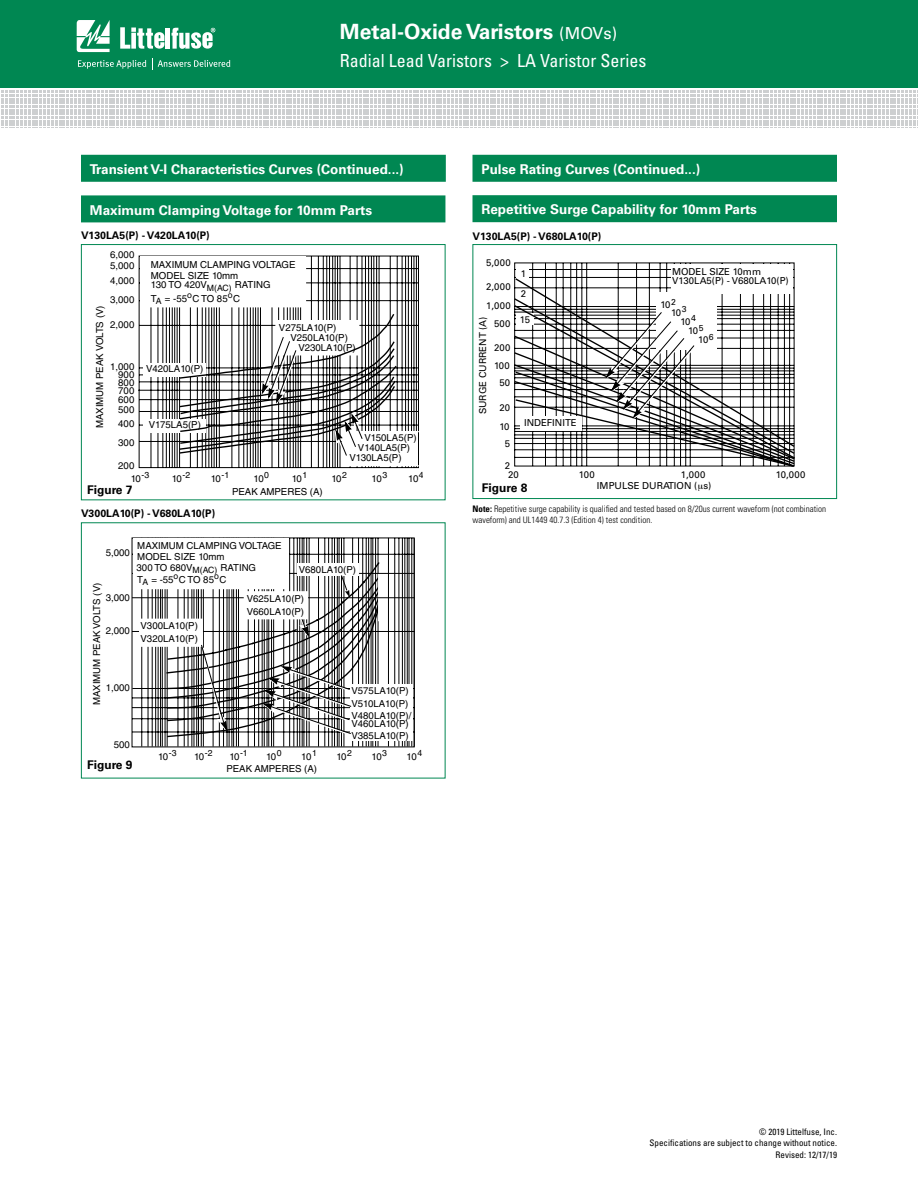
<style>
.page{position:relative;width:918px;height:1188px;background:#fff}
.page>*{position:absolute;margin:0;border:0;box-sizing:border-box;transform-origin:0 0}
.t1{font:700 21px "Univers LT Std";color:#fff}
.t2{font:condensed 18px "Univers LT Std";color:#fff}
.t3{font:700 13.5px "Univers LT Std";color:#fff}
.t4{font:700 12px "Univers LT Std";color:#000}
.t5{font:700 10.5px "Univers LT Std";color:#000}
.t6{font:9.6px/8.1px "Helvetica LT Std";color:#000}
.t7{font:9.6px/17.9px "Univers LT Std";color:#000}
.t8{font:300 condensed 9px/10.8px "Univers LT Std";color:#000}
.t9{font:condensed 9px/10.8px "Univers LT Std";color:#000;text-align:right}
.s1{font-weight:400;font-size:16.5px}
.s2{font-weight:700}
</style>
<div class="page">
<div style="left:0;top:0;width:918px;height:88px;background:#008752"></div>
<svg style="left:1px;top:91px;width:917px;height:37px"></svg>
<svg style="left:77px;top:20px;width:33px;height:32px"></svg>
<hr style="left:166px;top:28px;width:4px;height:21px;background:#fff">
<svg style="left:172px;top:28px;width:43px;height:21px"></svg>
<svg style="left:120px;top:27px;width:44px;height:22px"></svg>
<svg style="left:78px;top:60px;width:68px;height:9px"></svg>
<svg style="left:152px;top:58px;width:78px;height:11px"></svg>
<svg style="left:131px;top:537px;width:284px;height:211px"></svg>
<div style="left:378px;top:573px;width:6px;height:48px;background:#fff"></div>
<div style="left:350px;top:685px;width:63px;height:56px;background:#fff"></div>
<div style="left:139px;top:619px;width:64px;height:28px;background:#fff"></div>
<hr style="left:414px;top:538px;width:1px;height:209px;background:#000">
<hr style="left:132px;top:597px;width:282px;height:1px;background:#000">
<hr style="left:132px;top:573px;width:282px;height:1px;background:#000">
<div style="left:133px;top:538px;width:155px;height:51px;background:#fff"></div>
<svg style="left:166px;top:561px;width:216px;height:177px"></svg>
<div style="left:81px;top:195px;width:364px;height:27px;background:#008752"></div>
<div style="left:81px;top:155px;width:365px;height:27px;background:#008752"></div>
<svg style="left:138px;top:255px;width:281px;height:213px"></svg>
<div style="left:140px;top:256px;width:166px;height:51px;background:#fff"></div>
<div style="left:144px;top:363px;width:62px;height:14px;background:#fff"></div>
<div style="left:144px;top:419px;width:62px;height:14px;background:#fff"></div>
<div style="left:342px;top:432px;width:75px;height:34px;background:#fff"></div>
<svg style="left:178px;top:312px;width:220px;height:145px"></svg>
<div style="left:81px;top:244px;width:365px;height:256px;border:1px solid #008752"></div>
<div style="left:472px;top:195px;width:365px;height:27px;background:#008752"></div>
<svg style="left:514px;top:262px;width:281px;height:15px"></svg>
<div style="left:516px;top:269px;width:13px;height:12px;background:#fff"></div>
<div style="left:671px;top:264px;width:122px;height:30px;background:#fff"></div>
<svg style="left:514px;top:277px;width:281px;height:34px"></svg>
<svg style="left:514px;top:311px;width:281px;height:156px"></svg>
<div style="left:472px;top:244px;width:365px;height:255px;border:1px solid #008752"></div>
<div style="left:472px;top:155px;width:365px;height:27px;background:#008752"></div>
<h1 class="t1" style="left:340px;top:23px;width:279px">Metal-Oxide Varistors <span class="s1">(MOVs)</span></h1>
<h2 class="t2" style="left:340px;top:54px;width:308px">Radial Lead Varistors &gt; LA Varistor Series</h2>
<h3 class="t3" style="left:90px;top:164px;width:315px">Transient V-I Characteristics Curves (Continued...)</h3>
<h3 class="t3" style="left:90px;top:204px;width:284px">Maximum Clamping Voltage for 10mm Parts</h3>
<p class="t5" style="left:81px;top:231px;width:130px">V130LA5(P) - V420LA10(P)</p>
<p class="t6" style="left:110px;top:250px;width:26px;line-height:11.1px">6,000<br>5,000</p>
<p class="t6" style="left:110px;top:272px;width:26px;line-height:18.5px">4,000<br>3,000</p>
<p class="t6" style="left:151px;top:261px;width:146px;line-height:10.1px">MAXIMUM CLAMPING VOLTAGE<br>MODEL SIZE 10mm<br>130 TO 420V<sub>M(AC)</sub> RATING</p>
<p class="t6" style="left:151px;top:295px;width:91px">T<sub>A</sub> = -55<sup>o</sup>C TO 85<sup>o</sup>C</p>
<p class="t6" style="left:97px;top:428px;width:124px;rotate:-90deg">MAXIMUM PEAK VOLTS (V)</p>
<p class="t6" style="left:110px;top:322px;width:26px">2,000</p>
<p class="t6" style="left:290px;top:324px;width:59px;line-height:9.8px;text-indent:-11px">V275LA10(P)<br>V250LA10(P)</p>
<p class="t6" style="left:298px;top:344px;width:59px">V230LA10(P)</p>
<p class="t6" style="left:118px;top:363px;width:18px;text-align:justify;text-indent:-8px">1,000<br>900<br>800<br>700<br>600</p>
<p class="t6" style="left:118px;top:404px;width:18px;line-height:13.5px">500<br>400</p>
<p class="t6" style="left:118px;top:439px;width:18px">300</p>
<p class="t6" style="left:131px;top:475px;width:20px">10<sup>-3</sup></p>
<p class="t6" style="left:172px;top:475px;width:20px">10<sup>-2</sup></p>
<p class="t6" style="left:211px;top:475px;width:20px">10<sup>-1</sup></p>
<p class="t6" style="left:254px;top:475px;width:17px">10<sup>0</sup></p>
<p class="t6" style="left:292px;top:475px;width:17px">10<sup>1</sup></p>
<p class="t6" style="left:331px;top:475px;width:17px">10<sup>2</sup></p>
<p class="t6" style="left:408px;top:475px;width:17px">10<sup>4</sup></p>
<p class="t6" style="left:146px;top:366px;width:59px">V420LA10(P)</p>
<p class="t6" style="left:149px;top:422px;width:54px">V175LA5(P)</p>
<p class="t6" style="left:364px;top:434px;width:54px">V150LA5(P)</p>
<p class="t6" style="left:358px;top:444px;width:54px">V140LA5(P)</p>
<p class="t6" style="left:349px;top:454px;width:54px">V130LA5(P)</p>
<p class="t6" style="left:118px;top:463px;width:18px">200</p>
<p class="t6" style="left:372px;top:475px;width:17px">10<sup>3</sup></p>
<p class="t4" style="left:87px;top:485px;width:47px">Figure 7</p>
<p class="t5" style="left:81px;top:509px;width:136px">V300LA10(P) - V680LA10(P)</p>
<p class="t6" style="left:232px;top:488px;width:92px">PEAK AMPERES (A)</p>
<p class="t6" style="left:137px;top:542px;width:146px;line-height:10.4px">MAXIMUM CLAMPING VOLTAGE<br>MODEL SIZE 10mm</p>
<p class="t6" style="left:137px;top:576px;width:91px">T<sub>A</sub> = -55<sup>o</sup>C TO 85<sup>o</sup>C</p>
<p class="t6" style="left:106px;top:550px;width:26px">5,000</p>
<p class="t6" style="left:106px;top:594px;width:26px">3,000</p>
<p class="t6" style="left:106px;top:627px;width:26px">2,000</p>
<p class="t6" style="left:137px;top:564px;width:121px">300 TO 680V<sub>M(AC)</sub> RATING</p>
<p class="t6" style="left:299px;top:566px;width:59px">V680LA10(P)</p>
<p class="t6" style="left:93px;top:705px;width:124px;rotate:-90deg">MAXIMUM PEAK VOLTS (V)</p>
<p class="t6" style="left:247px;top:593px;width:59px;line-height:13px">V625LA10(P)<br>V660LA10(P)</p>
<p class="t6" style="left:141px;top:620px;width:59px;line-height:13px">V300LA10(P)<br>V320LA10(P)</p>
<p class="t6" style="left:106px;top:685px;width:26px">1,000</p>
<p class="t6" style="left:351px;top:685px;width:62px;line-height:12.5px">V575LA10(P)<br>V510LA10(P)<br>V480LA10(P)/</p>
<p class="t6" style="left:351px;top:719px;width:59px;line-height:12px">V460LA10(P)<br>V385LA10(P)</p>
<p class="t6" style="left:114px;top:742px;width:18px">500</p>
<p class="t6" style="left:158px;top:753px;width:20px">10<sup>-3</sup></p>
<p class="t6" style="left:194px;top:753px;width:20px">10<sup>-2</sup></p>
<p class="t6" style="left:229px;top:753px;width:20px">10<sup>-1</sup></p>
<p class="t6" style="left:266px;top:753px;width:17px">10<sup>0</sup></p>
<p class="t6" style="left:301px;top:753px;width:17px">10<sup>1</sup></p>
<p class="t6" style="left:336px;top:753px;width:17px">10<sup>2</sup></p>
<p class="t6" style="left:407px;top:753px;width:17px">10<sup>4</sup></p>
<p class="t6" style="left:372px;top:753px;width:17px">10<sup>3</sup></p>
<p class="t4" style="left:87px;top:760px;width:47px">Figure 9</p>
<p class="t6" style="left:226px;top:765px;width:92px">PEAK AMPERES (A)</p>
<h3 class="t3" style="left:481px;top:164px;width:220px">Pulse Rating Curves (Continued...)</h3>
<h3 class="t3" style="left:481px;top:204px;width:277px">Repetitive Surge Capability for 10mm Parts</h3>
<p class="t5" style="left:472px;top:232px;width:130px">V130LA5(P) - V680LA10(P)</p>
<p class="t7" style="left:486px;top:254px;width:26px">5,000</p>
<p class="t7" style="left:486px;top:278px;width:26px">2,000</p>
<p class="t7" style="left:672px;top:267px;width:118px;line-height:9.8px">MODEL SIZE 10mm<br>V130LA5(P) - V680LA10(P)</p>
<p class="t7" style="left:671px;top:304px;width:17px">10<sup>3</sup></p>
<p class="t7" style="left:521px;top:264px;width:7px;line-height:20.2px">1<br>2</p>
<p class="t7" style="left:520px;top:311px;width:12px">15</p>
<p class="t7" style="left:680px;top:313px;width:17px">10<sup>4</sup></p>
<p class="t7" style="left:688px;top:322px;width:17px">10<sup>5</sup></p>
<p class="t7" style="left:698px;top:332px;width:17px">10<sup>6</sup></p>
<p class="t7" style="left:486px;top:297px;width:26px">1,000</p>
<p class="t7" style="left:660px;top:297px;width:17px">10<sup>2</sup></p>
<p class="t7" style="left:474px;top:414px;width:99px;rotate:-90deg">SURGE CURRENT (A)</p>
<p class="t7" style="left:494px;top:315px;width:18px">500</p>
<p class="t7" style="left:494px;top:339px;width:18px;text-align:center">200<br>100<br>50</p>
<p class="t7" style="left:499px;top:398px;width:12px;line-height:19.4px">20<br>10</p>
<p class="t7" style="left:505px;top:435px;width:7px">5</p>
<p class="t7" style="left:505px;top:457px;width:7px">2</p>
<p class="t7" style="left:524px;top:414px;width:54px">INDEFINITE</p>
<p class="t7" style="left:508px;top:466px;width:12px">20</p>
<p class="t7" style="left:579px;top:466px;width:17px">100</p>
<p class="t7" style="left:681px;top:466px;width:26px">1,000</p>
<p class="t7" style="left:776px;top:466px;width:31px">10,000</p>
<p class="t7" style="left:597px;top:477px;width:116px">IMPULSE DURATION ( s)</p>
<p class="t4" style="left:482px;top:483px;width:47px">Figure 8</p>
<p class="t8" style="left:473px;top:504px;width:355px"><span class="s2">Note:</span> Repetitive surge capability is qualified and tested based on 8/20us current waveform (not combination waveform) and UL1449 40.7.3 (Edition 4) test condition.</p>
<p class="t9" style="left:650px;top:1127px;width:189px">© 2019 Littelfuse, Inc.<br>Specifications are subject to change without notice.</p>
<p class="t9" style="left:776px;top:1150px;width:63px">Revised: 12/17/19</p>
</div>
